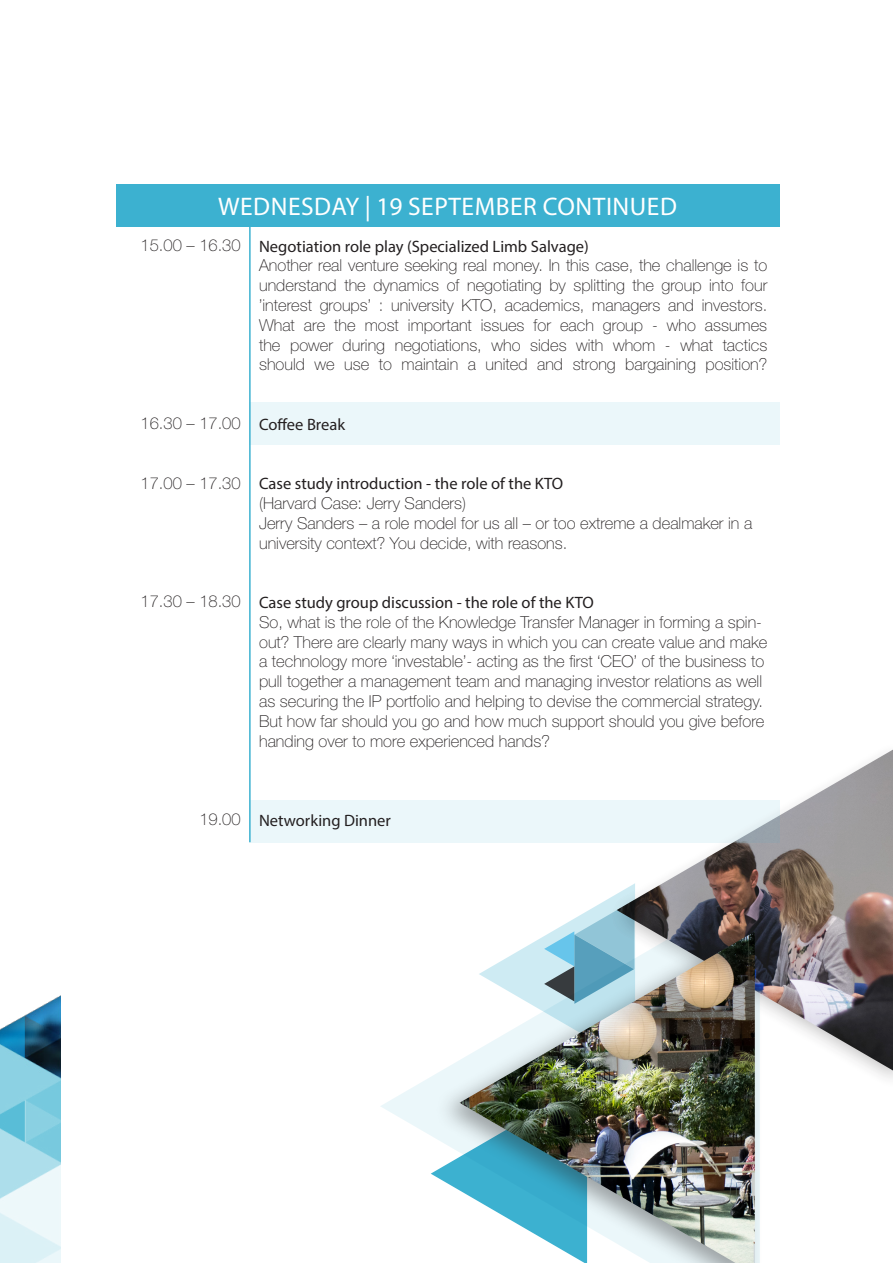
<style>
.page{position:relative;width:893px;height:1263px;background:#fff}
.page>*{position:absolute;margin:0;border:0;box-sizing:border-box;transform-origin:0 0}
.t1{font:25.5px "Myriad Pro";letter-spacing:.02em;color:#fff}
.t2{font:100 16.5px/19.8px "Helvetica Neue LT Std";color:#231f20}
.t3{font:16.5px "Myriad Pro";color:#231f20}
</style>
<div class="page">
<svg style="left:381px;top:1076px;width:52px;height:59px;fill:#ebf7fa"></svg>
<img style="left:617px;top:750px;width:276px;height:320px">
<svg style="left:569px;top:883px;width:66px;height:39px"></svg>
<div style="left:433px;top:922px;width:330px;height:341px;background:#231f20;opacity:.39"></div>
<img style="left:460px;top:931px;width:295px;height:332px">
<div style="left:249px;top:800px;width:530px;height:42px;background:#ebf7fa"></div>
<div style="left:116px;top:184px;width:663px;height:42px;background:#3cb1d0"></div>
<hr style="left:249px;top:190px;width:2px;height:652px;background:#3cb1d0">
<div style="left:249px;top:402px;width:530px;height:43px;background:#ebf7fa"></div>
<img style="left:0;top:996px;width:60px;height:267px">
<p class="t1" style="left:218px;top:191px;width:460px">WEDNESDAY | 19 SEPTEMBER CONTINUED</p>
<p class="t2" style="left:141px;top:235px;width:101px">15.00 – 16.30</p>
<p class="t2" style="left:141px;top:413px;width:101px">16.30 – 17.00</p>
<p class="t3" style="left:259px;top:236px;width:331px">Negotiation role play (Specialized Limb Salvage)</p>
<p class="t2" style="left:259px;top:256px;width:510px;text-align:justify">Another real venture seeking real money. In this case, the challenge is to understand the dynamics of negotiating by splitting the group into four ’interest groups’ : university KTO, academics, managers and investors.<br>What are the most important issues for each group - who assumes the power during negotiations, who sides with whom - what tactics should we use to maintain a united and strong bargaining position?</p>
<p class="t3" style="left:259px;top:414px;width:88px">Coffee Break</p>
<p class="t2" style="left:141px;top:473px;width:101px">17.00 – 17.30</p>
<p class="t2" style="left:141px;top:592px;width:101px">17.30 – 18.30</p>
<p class="t3" style="left:259px;top:473px;width:306px">Case study introduction - the role of the KTO</p>
<p class="t2" style="left:259px;top:493px;width:208px">(Harvard Case: Jerry Sanders)</p>
<p class="t2" style="left:259px;top:513px;width:495px">Jerry Sanders – a role model for us all – or too extreme a dealmaker in a university context? You decide, with reasons.</p>
<p class="t3" style="left:259px;top:592px;width:336px">Case study group discussion - the role of the KTO</p>
<p class="t2" style="left:259px;top:612px;width:510px">So, what is the role of the Knowledge Transfer Manager in forming a spin&shy;out? There are clearly many ways in which you can create value and make a technology more ‘investable’- acting as the first ‘CEO’ of the business to pull together a management team and managing investor relations as well as securing the IP portfolio and helping to devise the commercial strategy.<br>But how far should you go and how much support should you give before handing over to more experienced hands?</p>
<p class="t2" style="left:199px;top:809px;width:43px">19.00</p>
<p class="t3" style="left:259px;top:810px;width:133px">Networking Dinner</p>
</div>
